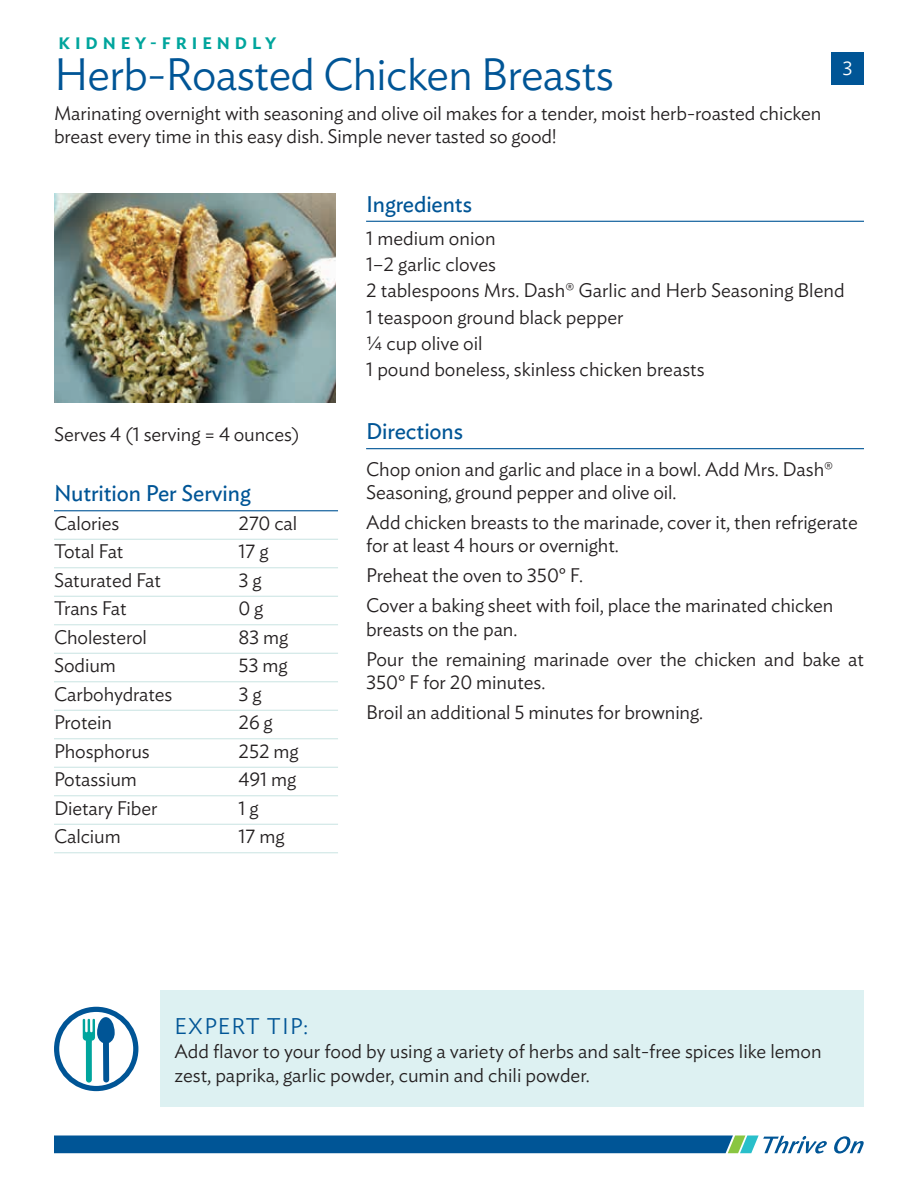
<style>
.page{position:relative;width:918px;height:1188px;background:#fff}
.page>*{position:absolute;margin:0;border:0;box-sizing:border-box;transform-origin:0 0}
.t1{font:300 45px "Ideal Sans";letter-spacing:-.015em;color:#005596}
.t2{font:22.5px "Ideal Sans";letter-spacing:-.005em;color:#005596}
.t3{font:300 22.5px "Ideal Sans";letter-spacing:.05em;color:#005596}
.t4{font:300 19.5px/26.2px "Ideal Sans";letter-spacing:-.005em;color:#231f20}
.t5{font:300 19.5px "Ideal Sans";color:#fff}
.t6{font:600 16.5px "Ideal Sans";letter-spacing:.3em;color:#00a59d}
</style>
<div class="page">
<svg style="left:834px;top:1136px;width:30px;height:18px"></svg>
<svg style="left:54px;top:1136px;width:773px;height:18px;background:#1e6aa1"></svg>
<div style="left:831px;top:52px;width:32px;height:33px;background:#005596"></div>
<hr style="left:366px;top:221px;width:498px;height:1px;background:#005596">
<hr style="left:54px;top:510px;width:284px;height:1px;background:#005596">
<hr style="left:54px;top:539px;width:284px;height:1px;background:#cfe7e5">
<hr style="left:54px;top:567px;width:284px;height:1px;background:#cfe7e5">
<hr style="left:54px;top:596px;width:284px;height:1px;background:#cfe7e5">
<hr style="left:54px;top:624px;width:284px;height:1px;background:#cfe7e5">
<hr style="left:54px;top:653px;width:284px;height:1px;background:#cfe7e5">
<hr style="left:54px;top:681px;width:284px;height:1px;background:#cfe7e5">
<hr style="left:54px;top:710px;width:284px;height:1px;background:#cfe7e5">
<hr style="left:54px;top:738px;width:284px;height:1px;background:#cfe7e5">
<hr style="left:54px;top:767px;width:284px;height:1px;background:#cfe7e5">
<hr style="left:54px;top:795px;width:284px;height:1px;background:#cfe7e5">
<hr style="left:54px;top:824px;width:284px;height:1px;background:#cfe7e5">
<hr style="left:54px;top:852px;width:284px;height:1px;background:#cfe7e5">
<hr style="left:366px;top:448px;width:498px;height:1px;background:#005596">
<img style="left:55px;top:194px;width:281px;height:208px">
<div style="left:161px;top:990px;width:703px;height:117px;background:#ddf1f2"></div>
<svg style="left:83px;top:1017px;width:32px;height:66px"></svg>
<div style="left:54px;top:1007px;width:84px;height:84px;border:5px solid #005596;border-radius:50%"></div>
<p class="t6" style="left:58px;top:30px;width:219px">KIDNEY-FRIENDLY</p>
<h1 class="t1" style="left:54px;top:40px;width:562px">Herb-Roasted Chicken Breasts</h1>
<p class="t5" style="left:842px;top:54px;width:12px">3</p>
<p class="t4" style="left:54px;top:100px;width:769px;line-height:23.2px">Marinating overnight with seasoning and olive oil makes for a tender, moist herb-roasted chicken breast every time in this easy dish. Simple never tasted so good!</p>
<p class="t4" style="left:54px;top:420px;width:247px">Serves 4 (1 serving = 4 ounces)</p>
<p class="t2" style="left:54px;top:476px;width:198px">Nutrition Per Serving</p>
<p class="t4" style="left:54px;top:508px;width:67px">Calories</p>
<p class="t4" style="left:239px;top:508px;width:60px">270 cal</p>
<p class="t4" style="left:54px;top:537px;width:71px">Total Fat</p>
<p class="t4" style="left:239px;top:537px;width:32px">17 g</p>
<p class="t4" style="left:54px;top:565px;width:109px">Saturated Fat</p>
<p class="t4" style="left:239px;top:565px;width:25px">3 g</p>
<p class="t4" style="left:54px;top:594px;width:74px">Trans Fat</p>
<p class="t4" style="left:239px;top:594px;width:26px">0 g</p>
<p class="t4" style="left:54px;top:622px;width:94px">Cholesterol</p>
<p class="t4" style="left:239px;top:622px;width:51px">83 mg</p>
<p class="t4" style="left:54px;top:651px;width:63px">Sodium</p>
<p class="t4" style="left:239px;top:651px;width:51px">53 mg</p>
<p class="t4" style="left:54px;top:679px;width:120px">Carbohydrates</p>
<p class="t4" style="left:239px;top:679px;width:25px">3 g</p>
<p class="t4" style="left:54px;top:708px;width:60px">Protein</p>
<p class="t4" style="left:239px;top:708px;width:36px">26 g</p>
<p class="t4" style="left:54px;top:736px;width:97px">Phosphorus</p>
<p class="t4" style="left:239px;top:736px;width:62px">252 mg</p>
<p class="t4" style="left:54px;top:765px;width:84px">Potassium</p>
<p class="t4" style="left:239px;top:765px;width:59px">491 mg</p>
<p class="t4" style="left:54px;top:793px;width:105px">Dietary Fiber</p>
<p class="t4" style="left:239px;top:793px;width:22px">1 g</p>
<p class="t4" style="left:54px;top:822px;width:68px">Calcium</p>
<p class="t4" style="left:239px;top:822px;width:48px">17 mg</p>
<p class="t2" style="left:366px;top:187px;width:107px">Ingredients</p>
<p class="t4" style="left:366px;top:223px;width:480px">1 medium onion<br>1–2 garlic cloves<br>2 tablespoons Mrs. Dash® Garlic and Herb Seasoning Blend<br>1 teaspoon ground black pepper<br>¼ cup olive oil<br>1 pound boneless, skinless chicken breasts</p>
<p class="t2" style="left:366px;top:414px;width:98px">Directions</p>
<p class="t4" style="left:366px;top:456px;width:469px;line-height:23.2px">Chop onion and garlic and place in a bowl. Add Mrs. Dash®<br>Seasoning, ground pepper and olive oil.</p>
<p class="t4" style="left:366px;top:509px;width:493px;line-height:23.2px">Add chicken breasts to the marinade, cover it, then refrigerate for at least 4 hours or overnight.</p>
<p class="t4" style="left:366px;top:559px;width:469px;line-height:30px">Preheat the oven to 350° F.<br>Cover a baking sheet with foil, place the marinated chicken</p>
<p class="t4" style="left:366px;top:612px;width:499px;line-height:30px">breasts on the pan.<br>Pour the remaining marinade over the chicken and bake at</p>
<p class="t4" style="left:366px;top:665px;width:339px;line-height:30px">350° F for 20 minutes.<br>Broil an additional 5 minutes for browning.</p>
<p class="t3" style="left:174px;top:1009px;width:135px">EXPERT TIP:</p>
<p class="t4" style="left:174px;top:1038px;width:649px;line-height:24px">Add flavor to your food by using a variety of herbs and salt-free spices like lemon zest, paprika, garlic powder, cumin and chili powder.</p>
</div>
